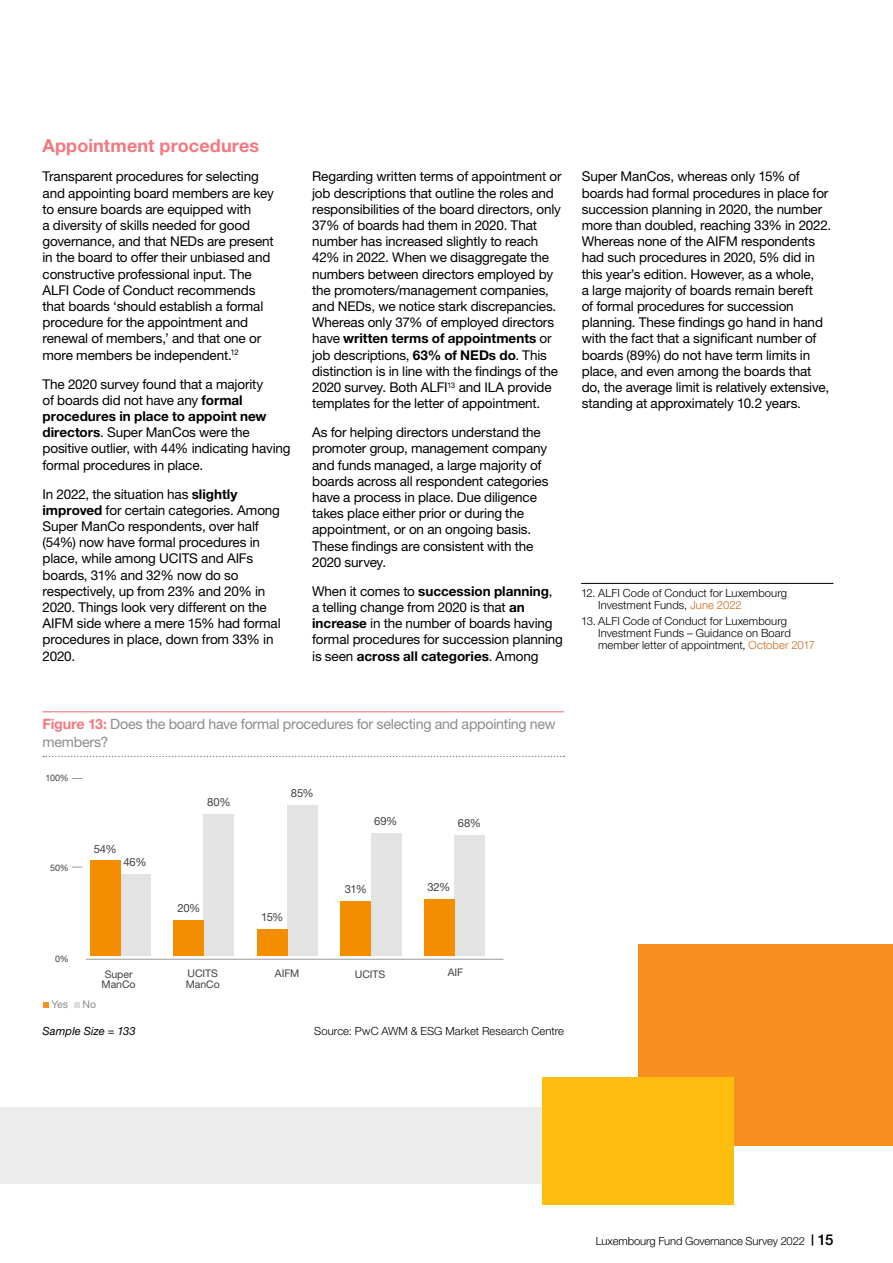
<style>
.page{position:relative;width:893px;height:1263px;background:#fff}
.page>*{position:absolute;margin:0;border:0;box-sizing:border-box;transform-origin:0 0}
.t1{font:700 18px "Helvetica Neue LT Std";letter-spacing:.005em;color:#f3777f}
.t2{font:14.25px/18px "Helvetica Neue LT Std";letter-spacing:-.015em;color:#8a8c8e}
.t3{font:13.5px/16.2px "Helvetica Neue LT Std";letter-spacing:-.01em;color:#000}
.t4{font:300 11.25px/12px "Helvetica Neue LT Std";letter-spacing:.005em;color:#000}
.t5{font:11.25px "Helvetica Neue LT Std";letter-spacing:-.01em;color:#414042}
.t6{font:italic 11.25px "Helvetica Neue LT Std";letter-spacing:.005em;color:#000}
.t7{font:10.5px/10.5px "Helvetica Neue LT Std";letter-spacing:-.005em;color:#414042}
.t8{font:10.5px "Helvetica Neue LT Std";color:#8a8c8e}
.t9{font:9px "Helvetica Neue LT Std";color:#414042}
.s1{font-weight:700}
.s2{color:#ce681b}
.s3{font-weight:700;color:#f3777f}
.s4{font-family:"ITC Charter Com";font-weight:900;font-style:italic}
.s5{font-weight:500;font-size:15px}
</style>
<div class="page">
<hr style="left:43px;top:711px;width:521px;height:1px;background:#f3777f">
<svg style="left:43px;top:756px;width:521px;height:1px"></svg>
<hr style="left:86px;top:959px;width:417px;height:1px;background:#929292">
<div style="left:120px;top:874px;width:30px;height:82px;background:#e3e3e3"></div>
<div style="left:204px;top:814px;width:30px;height:142px;background:#e3e3e3"></div>
<div style="left:287px;top:805px;width:30px;height:151px;background:#e3e3e3"></div>
<div style="left:371px;top:833px;width:30px;height:123px;background:#e3e3e3"></div>
<div style="left:454px;top:835px;width:31px;height:121px;background:#e3e3e3"></div>
<div style="left:90px;top:860px;width:30px;height:96px;background:#f28e00"></div>
<div style="left:174px;top:920px;width:30px;height:36px;background:#f28e00"></div>
<div style="left:257px;top:929px;width:30px;height:27px;background:#f28e00"></div>
<div style="left:341px;top:901px;width:30px;height:55px;background:#f28e00"></div>
<div style="left:424px;top:899px;width:30px;height:57px;background:#f28e00"></div>
<svg style="left:43px;top:1002px;width:5px;height:6px"></svg>
<svg style="left:74px;top:1002px;width:6px;height:6px"></svg>
<div style="left:639px;top:944px;width:254px;height:202px;background:#f7901e"></div>
<div style="left:0;top:1107px;width:639px;height:77px;background:#ececed"></div>
<div style="left:542px;top:1077px;width:191px;height:127px;background:#febe10"></div>
<hr style="left:581px;top:583px;width:252px;height:1px;background:#000">
<h1 class="t1" style="left:43px;top:135px;width:218px">Appointment procedures</h1>
<p class="t3" style="left:43px;top:168px;width:233px">Transparent procedures for selecting and appointing board members are key to ensure boards are equipped with<br>a diversity of skills needed for good governance, and that NEDs are present in the board to offer their unbiased and constructive professional input. The ALFI Code of Conduct recommends that boards ‘should establish a formal procedure for the appointment and renewal of members,’ and that one or more members be independent.<sup>12</sup></p>
<p class="t3" style="left:43px;top:375px;width:250px">The 2020 survey found that a majority<br>of boards did not have any <span class="s1">formal procedures in place to appoint new directors</span>. Super ManCos were the positive outlier, with 44% indicating having formal procedures in place.</p>
<p class="t3" style="left:43px;top:485px;width:240px">In 2022, the situation has <span class="s1">slightly improved</span> for certain categories. Among<br>Super ManCo respondents, over half (54%) now have formal procedures in place, while among UCITS and AIFs boards, 31% and 32% now do so respectively, up from 23% and 20% in<br>2020. Things look very different on the<br>AIFM side where a mere 15% had formal procedures in place, down from 33% in<br>2020.</p>
<p class="t3" style="left:312px;top:168px;width:251px">Regarding written terms of appointment or job descriptions that outline the roles and responsibilities of the board directors, only 37% of boards had them in 2020. That number has increased slightly to reach 42% in 2022. When we disaggregate the numbers between directors employed by the promoters/management companies, and NEDs, we notice stark discrepancies.<br>Whereas only 37% of employed directors have <span class="s1">written terms of appointments</span> or job descriptions, <span class="s1">63% of NEDs do</span>. This distinction is in line with the findings of the 2020 survey. Both ALFI<sup>13</sup> and ILA provide templates for the letter of appointment.</p>
<p class="t3" style="left:312px;top:424px;width:238px">As for helping directors understand the promoter group, management company and funds managed, a large majority of boards across all respondent categories have a process in place. Due diligence takes place either prior or during the appointment, or on an ongoing basis.<br>These findings are consistent with the 2020 survey.</p>
<p class="t3" style="left:312px;top:583px;width:252px">When it comes to <span class="s1">succession planning</span>, a telling change from 2020 is that <span class="s1">an increase</span> in the number of boards having formal procedures for succession planning is seen <span class="s1">across all categories</span>. Among</p>
<p class="t3" style="left:582px;top:168px;width:251px">Super ManCos, whereas only 15% of boards had formal procedures in place for succession planning in 2020, the number more than doubled, reaching 33% in 2022.<br>Whereas none of the AIFM respondents had such procedures in 2020, 5% did in this year’s edition. However, as a whole,<br>a large majority of boards remain bereft<br>of formal procedures for succession planning. These findings go hand in hand with the fact that a significant number of boards (89%) do not have term limits in place, and even among the boards that do, the average limit is relatively extensive, standing at approximately 10.2 years.</p>
<p class="t4" style="left:598px;top:586px;width:190px;text-indent:-17px">12. ALFI Code of Conduct for Luxembourg<br>Investment Funds, <span class="s2">June 2022</span></p>
<p class="t4" style="left:598px;top:614px;width:218px;text-indent:-17px">13. ALFI Code of Conduct for Luxembourg<br>Investment Funds – Guidance on Board member letter of appointment, <span class="s2">October 2017</span></p>
<p class="t2" style="left:43px;top:715px;width:515px"><span class="s3">Figure 13:</span> Does the board have formal procedures for selecting and appointing new members?</p>
<p class="t9" style="left:45px;top:773px;width:25px">100%</p>
<p class="t9" style="left:50px;top:862px;width:20px">50%</p>
<p class="t5" style="left:94px;top:842px;width:24px">54%</p>
<p class="t5" style="left:123px;top:855px;width:25px">46%</p>
<p class="t9" style="left:55px;top:953px;width:15px">0%</p>
<p class="t5" style="left:207px;top:795px;width:25px">80%</p>
<p class="t5" style="left:177px;top:901px;width:25px">20%</p>
<p class="t5" style="left:291px;top:786px;width:24px">85%</p>
<p class="t5" style="left:261px;top:910px;width:24px">15%</p>
<p class="t5" style="left:374px;top:814px;width:25px">69%</p>
<p class="t5" style="left:458px;top:816px;width:25px">68%</p>
<p class="t5" style="left:345px;top:882px;width:24px">31%</p>
<p class="t5" style="left:427px;top:880px;width:25px">32%</p>
<p class="t7" style="left:102px;top:968px;width:36px">Super<br>ManCo</p>
<p class="t7" style="left:186px;top:968px;width:36px">UCITS<br>ManCo</p>
<p class="t7" style="left:275px;top:968px;width:26px">AIFM</p>
<p class="t7" style="left:355px;top:968px;width:32px">UCITS</p>
<p class="t7" style="left:448px;top:967px;width:17px">AIF</p>
<p class="t6" style="left:43px;top:1024px;width:95px">Sample Size = 133</p>
<p class="t8" style="left:51px;top:998px;width:18px">Yes</p>
<p class="t8" style="left:83px;top:998px;width:15px">No</p>
<p class="t4" style="left:314px;top:1025px;width:251px">Source: PwC AWM &amp; ESG Market Research Centre</p>
<p class="t4" style="left:596px;top:1235px;width:239px">Luxembourg Fund Governance Survey 2022 <span class="s4">|</span> <span class="s5">15</span></p>
</div>
